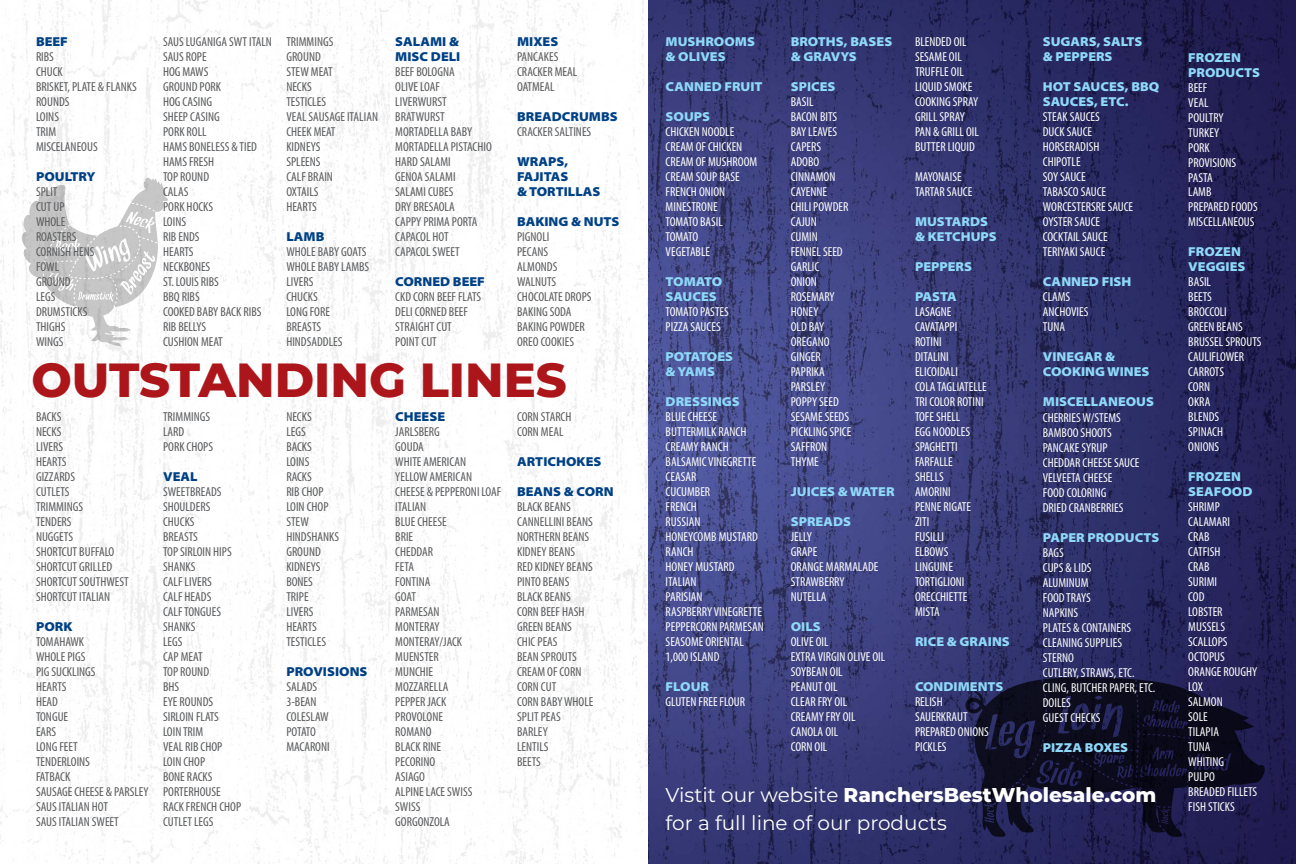
<style>
.page{position:relative;width:1296px;height:864px;background:#fff}
.page>*{position:absolute;margin:0;border:0;box-sizing:border-box;transform-origin:0 0}
.t1{font:800 47.9px "Montserrat";color:#ac161b}
.t2{font:20px/28px "Montserrat";color:#fff}
.t3{font:condensed 13px/15px "Myriad Pro";color:#58595b}
.t4{font:condensed 13px/15px "Myriad Pro";color:#fff}
.t5{font:900 semi-expanded 13px/15px "Myriad Pro";color:#8ed8f8}
.t6{font:900 semi-expanded 13px/15px "Myriad Pro";color:#004185}
.t7{font:900 semi-expanded 13px/15px "Myriad Pro";letter-spacing:-.02em;color:#8ed8f8}
.s1{font-weight:800}
</style>
<div class="page">
<img style="left:0;top:0;width:1296px;height:864px">
<svg style="left:22px;top:178px;width:147px;height:169px"></svg>
<svg style="left:965px;top:677px;width:300px;height:160px;background:#1f1e4b"></svg>
<svg style="left:982px;top:679px;width:249px;height:152px;background:#141331"></svg>
<p class="t6" style="left:36px;top:34px;width:33px">BEEF</p>
<p class="t3" style="left:36px;top:49px;width:102px">RIBS<br>CHUCK<br>BRISKET, PLATE &amp; FLANKS<br>ROUNDS<br>LOINS<br>TRIM<br>MISCELANEOUS</p>
<p class="t6" style="left:36px;top:169px;width:61px">POULTRY</p>
<p class="t3" style="left:36px;top:184px;width:60px">SPLIT<br>CUT UP<br>WHOLE<br>ROASTERS<br>CORNISH HENS<br>FOWL<br>GROUND<br>LEGS<br>DRUMSTICKS<br>THIGHS<br>WINGS</p>
<p class="t3" style="left:163px;top:34px;width:110px">SAUS LUGANIGA SWT ITALN<br>SAUS ROPE<br>HOG MAWS<br>GROUND PORK<br>HOG CASING<br>SHEEP CASING<br>PORK ROLL<br>HAMS BONELESS &amp; TIED<br>HAMS FRESH<br>TOP ROUND<br>CALAS<br>PORK HOCKS<br>LOINS<br>RIB ENDS<br>HEARTS<br>NECKBONES<br>ST. LOUIS RIBS<br>BBQ RIBS<br>COOKED BABY BACK RIBS<br>RIB BELLYS<br>CUSHION MEAT</p>
<p class="t3" style="left:286px;top:34px;width:93px">TRIMMINGS<br>GROUND<br>STEW MEAT<br>NECKS<br>TESTICLES<br>VEAL SAUSAGE ITALIAN<br>CHEEK MEAT<br>KIDNEYS<br>SPLEENS<br>CALF BRAIN<br>OXTAILS<br>HEARTS</p>
<p class="t6" style="left:286px;top:229px;width:40px">LAMB</p>
<p class="t3" style="left:286px;top:244px;width:84px">WHOLE BABY GOATS<br>WHOLE BABY LAMBS<br>LIVERS<br>CHUCKS<br>LONG FORE<br>BREASTS<br>HINDSADDLES</p>
<p class="t6" style="left:395px;top:34px;width:67px">SALAMI &amp;<br>MISC DELI</p>
<p class="t3" style="left:395px;top:64px;width:98px">BEEF BOLOGNA<br>OLIVE LOAF<br>LIVERWURST<br>BRATWURST<br>MORTADELLA BABY<br>MORTADELLA PISTACHIO<br>HARD SALAMI<br>GENOA SALAMI<br>SALAMI CUBES<br>DRY BRESAOLA<br>CAPPY PRIMA PORTA<br>CAPACOL HOT<br>CAPACOL SWEET</p>
<p class="t6" style="left:395px;top:274px;width:91px">CORNED BEEF</p>
<p class="t3" style="left:395px;top:290px;width:87px">CKD CORN BEEF FLATS<br>DELI CORNED BEEF<br>STRAIGHT CUT<br>POINT CUT</p>
<p class="t6" style="left:517px;top:34px;width:43px">MIXES</p>
<p class="t3" style="left:517px;top:50px;width:62px">PANCAKES<br>CRACKER MEAL<br>OATMEAL</p>
<p class="t6" style="left:517px;top:109px;width:102px">BREADCRUMBS</p>
<p class="t3" style="left:517px;top:125px;width:76px">CRACKER SALTINES</p>
<p class="t6" style="left:517px;top:154px;width:85px">WRAPS,<br>FAJITAS<br>&amp; TORTILLAS</p>
<p class="t6" style="left:517px;top:214px;width:104px">BAKING &amp; NUTS</p>
<p class="t3" style="left:517px;top:230px;width:76px">PIGNOLI<br>PECANS<br>ALMONDS<br>WALNUTS<br>CHOCOLATE DROPS<br>BAKING SODA<br>BAKING POWDER<br>OREO COOKIES</p>
<h1 class="t1" style="left:31px;top:345px;width:537px">OUTSTANDING LINES</h1>
<p class="t3" style="left:36px;top:409px;width:94px">BACKS<br>NECKS<br>LIVERS<br>HEARTS<br>GIZZARDS<br>CUTLETS<br>TRIMMINGS<br>TENDERS<br>NUGGETS<br>SHORTCUT BUFFALO<br>SHORTCUT GRILLED<br>SHORTCUT SOUTHWEST<br>SHORTCUT ITALIAN</p>
<p class="t6" style="left:36px;top:619px;width:38px">PORK</p>
<p class="t3" style="left:36px;top:634px;width:114px">TOMAHAWK<br>WHOLE PIGS<br>PIG SUCKLINGS<br>HEARTS<br>HEAD<br>TONGUE<br>EARS<br>LONG FEET<br>TENDERLOINS<br>FATBACK<br>SAUSAGE CHEESE &amp; PARSLEY<br>SAUS ITALIAN HOT<br>SAUS ITALIAN SWEET</p>
<p class="t3" style="left:163px;top:409px;width:52px">TRIMMINGS<br>LARD<br>PORK CHOPS</p>
<p class="t6" style="left:163px;top:469px;width:36px">VEAL</p>
<p class="t3" style="left:163px;top:484px;width:80px">SWEETBREADS<br>SHOULDERS<br>CHUCKS<br>BREASTS<br>TOP SIRLOIN HIPS<br>SHANKS<br>CALF LIVERS<br>CALF HEADS<br>CALF TONGUES<br>SHANKS<br>LEGS<br>CAP MEAT<br>TOP ROUND<br>BHS<br>EYE ROUNDS<br>SIRLOIN FLATS<br>LOIN TRIM<br>VEAL RIB CHOP<br>LOIN CHOP<br>BONE RACKS<br>PORTERHOUSE<br>RACK FRENCH CHOP<br>CUTLET LEGS</p>
<p class="t3" style="left:286px;top:409px;width:54px">NECKS<br>LEGS<br>BACKS<br>LOINS<br>RACKS<br>RIB CHOP<br>LOIN CHOP<br>STEW<br>HINDSHANKS<br>GROUND<br>KIDNEYS<br>BONES<br>TRIPE<br>LIVERS<br>HEARTS<br>TESTICLES</p>
<p class="t6" style="left:286px;top:664px;width:83px">PROVISIONS</p>
<p class="t3" style="left:286px;top:679px;width:45px">SALADS<br>3-BEAN<br>COLESLAW<br>POTATO<br>MACARONI</p>
<p class="t6" style="left:395px;top:409px;width:51px">CHEESE</p>
<p class="t3" style="left:395px;top:425px;width:107px">JARLSBERG<br>GOUDA<br>WHITE AMERICAN<br>YELLOW AMERICAN<br>CHEESE &amp; PEPPERONI LOAF<br>ITALIAN<br>BLUE CHEESE<br>BRIE<br>CHEDDAR<br>FETA<br>FONTINA<br>GOAT<br>PARMESAN<br>MONTERAY<br>MONTERAY/JACK<br>MUENSTER<br>MUNCHIE<br>MOZZARELLA<br>PEPPER JACK<br>PROVOLONE<br>ROMANO<br>BLACK RINE<br>PECORINO<br>ASIAGO<br>ALPINE LACE SWISS<br>SWISS<br>GORGONZOLA</p>
<p class="t3" style="left:517px;top:410px;width:56px">CORN STARCH<br>CORN MEAL</p>
<p class="t6" style="left:517px;top:454px;width:86px">ARTICHOKES</p>
<p class="t6" style="left:517px;top:484px;width:98px">BEANS &amp; CORN</p>
<p class="t3" style="left:517px;top:500px;width:78px">BLACK BEANS<br>CANNELLINI BEANS<br>NORTHERN BEANS<br>KIDNEY BEANS<br>RED KIDNEY BEANS<br>PINTO BEANS<br>BLACK BEANS<br>CORN BEEF HASH<br>GREEN BEANS<br>CHIC PEAS<br>BEAN SPROUTS<br>CREAM OF CORN<br>CORN CUT<br>CORN BABY WHOLE<br>SPLIT PEAS<br>BARLEY<br>LENTILS<br>BEETS</p>
<p class="t5" style="left:666px;top:34px;width:91px">MUSHROOMS &amp; OLIVES</p>
<p class="t5" style="left:666px;top:79px;width:98px">CANNED FRUIT</p>
<p class="t5" style="left:666px;top:109px;width:46px">SOUPS</p>
<p class="t4" style="left:666px;top:125px;width:93px">CHICKEN NOODLE<br>CREAM OF CHICKEN<br>CREAM OF MUSHROOM<br>CREAM SOUP BASE<br>FRENCH ONION<br>MINESTRONE<br>TOMATO BASIL<br>TOMATO<br>VEGETABLE</p>
<p class="t5" style="left:666px;top:274px;width:58px">TOMATO<br>SAUCES</p>
<p class="t4" style="left:666px;top:305px;width:65px">TOMATO PASTES<br>PIZZA SAUCES</p>
<p class="t7" style="left:666px;top:349px;width:69px">POTATOES &amp; YAMS</p>
<p class="t5" style="left:666px;top:394px;width:76px">DRESSINGS</p>
<p class="t4" style="left:666px;top:410px;width:100px">BLUE CHEESE<br>BUTTERMILK RANCH<br>CREAMY RANCH<br>BALSAMIC VINEGRETTE<br>CEASAR<br>CUCUMBER<br>FRENCH<br>RUSSIAN<br>HONEYCOMB MUSTARD<br>RANCH<br>HONEY MUSTARD<br>ITALIAN<br>PARISIAN<br>RASPBERRY VINEGRETTE<br>PEPPERCORN PARMESAN<br>SEASOME ORIENTAL<br>1,000 ISLAND</p>
<p class="t5" style="left:666px;top:680px;width:45px">FLOUR</p>
<p class="t4" style="left:666px;top:695px;width:81px">GLUTEN FREE FLOUR</p>
<p class="t5" style="left:791px;top:35px;width:103px">BROTHS, BASES &amp; GRAVYS</p>
<p class="t5" style="left:791px;top:80px;width:46px">SPICES</p>
<p class="t4" style="left:791px;top:95px;width:62px">BASIL<br>BACON BITS<br>BAY LEAVES<br>CAPERS<br>ADOBO<br>CINNAMON<br>CAYENNE<br>CHILI POWDER<br>CAJUN<br>CUMIN<br>FENNEL SEED<br>GARLIC<br>ONION<br>ROSEMARY<br>HONEY<br>OLD BAY<br>OREGANO<br>GINGER<br>PAPRIKA<br>PARSLEY<br>POPPY SEED<br>SESAME SEEDS<br>PICKLING SPICE<br>SAFFRON<br>THYME</p>
<p class="t5" style="left:791px;top:485px;width:105px">JUICES &amp; WATER</p>
<p class="t5" style="left:791px;top:515px;width:62px">SPREADS</p>
<p class="t4" style="left:791px;top:530px;width:89px">JELLY<br>GRAPE<br>ORANGE MARMALADE<br>STRAWBERRY<br>NUTELLA</p>
<p class="t5" style="left:791px;top:620px;width:32px">OILS</p>
<p class="t4" style="left:791px;top:635px;width:96px">OLIVE OIL<br>EXTRA VIRGIN OLIVE OIL<br>SOYBEAN OIL<br>PEANUT OIL<br>CLEAR FRY OIL<br>CREAMY FRY OIL<br>CANOLA OIL<br>CORN OIL</p>
<p class="t4" style="left:915px;top:35px;width:66px">BLENDED OIL<br>SESAME OIL<br>TRUFFLE OIL<br>LIQUID SMOKE<br>COOKING SPRAY<br>GRILL SPRAY<br>PAN &amp; GRILL OIL<br>BUTTER LIQUID</p>
<p class="t4" style="left:915px;top:170px;width:59px">MAYONAISE<br>TARTAR SAUCE</p>
<p class="t5" style="left:915px;top:215px;width:83px">MUSTARDS &amp; KETCHUPS</p>
<p class="t5" style="left:915px;top:260px;width:59px">PEPPERS</p>
<p class="t5" style="left:915px;top:290px;width:43px">PASTA</p>
<p class="t4" style="left:915px;top:305px;width:73px">LASAGNE<br>CAVATAPPI<br>ROTINI<br>DITALINI<br>ELICOIDALI<br>COLA TAGLIATELLE<br>TRI COLOR ROTINI<br>TOFE SHELL<br>EGG NOODLES<br>SPAGHETTI<br>FARFALLE<br>SHELLS<br>AMORINI<br>PENNE RIGATE<br>ZITI<br>FUSILLI<br>ELBOWS<br>LINGUINE<br>TORTIGLIONI<br>ORECCHIETTE<br>MISTA</p>
<p class="t5" style="left:915px;top:635px;width:96px">RICE &amp; GRAINS</p>
<p class="t5" style="left:915px;top:680px;width:90px">CONDIMENTS</p>
<p class="t4" style="left:915px;top:695px;width:75px">RELISH<br>SAUERKRAUT<br>PREPARED ONIONS<br>PICKLES</p>
<p class="t5" style="left:1043px;top:35px;width:101px">SUGARS, SALTS &amp; PEPPERS</p>
<p class="t5" style="left:1043px;top:80px;width:118px">HOT SAUCES, BBQ<br>SAUCES, ETC.</p>
<p class="t4" style="left:1043px;top:110px;width:92px">STEAK SAUCES<br>DUCK SAUCE<br>HORSERADISH<br>CHIPOTLE<br>SOY SAUCE<br>TABASCO SAUCE<br>WORCESTERSRE SAUCE<br>OYSTER SAUCE<br>COCKTAIL SAUCE<br>TERIYAKI SAUCE</p>
<p class="t5" style="left:1043px;top:275px;width:90px">CANNED FISH</p>
<p class="t4" style="left:1043px;top:290px;width:47px">CLAMS<br>ANCHOVIES<br>TUNA</p>
<p class="t5" style="left:1043px;top:350px;width:108px">VINEGAR &amp;<br>COOKING WINES</p>
<p class="t5" style="left:1043px;top:395px;width:113px">MISCELLANEOUS</p>
<p class="t4" style="left:1043px;top:410px;width:98px">CHERRIES W/STEMS<br>BAMBOO SHOOTS<br>PANCAKE SYRUP<br>CHEDDAR CHEESE SAUCE<br>VELVEETA CHEESE<br>FOOD COLORING<br>DRIED CRANBERRIES</p>
<p class="t5" style="left:1043px;top:530px;width:118px">PAPER PRODUCTS</p>
<p class="t4" style="left:1043px;top:545px;width:114px">BAGS<br>CUPS &amp; LIDS<br>ALUMINUM<br>FOOD TRAYS<br>NAPKINS<br>PLATES &amp; CONTAINERS<br>CLEANING SUPPLIES<br>STERNO<br>CUTLERY, STRAWS, ETC.<br>CLING, BUTCHER PAPER, ETC.<br>DOILES<br>GUEST CHECKS</p>
<p class="t5" style="left:1043px;top:740px;width:87px">PIZZA BOXES</p>
<h2 class="t2" style="left:666px;top:780px;width:492px">Vistit our website <span class="s1">RanchersBestWholesale.com </span>for a full line of our products</h2>
<p class="t5" style="left:1188px;top:50px;width:73px">FROZEN<br>PRODUCTS</p>
<p class="t4" style="left:1188px;top:80px;width:71px">BEEF<br>VEAL<br>POULTRY<br>TURKEY<br>PORK<br>PROVISIONS<br>PASTA<br>LAMB<br>PREPARED FOODS<br>MISCELLANEOUS</p>
<p class="t5" style="left:1188px;top:244px;width:59px">FROZEN<br>VEGGIES</p>
<p class="t4" style="left:1188px;top:274px;width:75px">BASIL<br>BEETS<br>BROCCOLI<br>GREEN BEANS<br>BRUSSEL SPROUTS<br>CAULIFLOWER<br>CARROTS<br>CORN<br>OKRA<br>BLENDS<br>SPINACH<br>ONIONS</p>
<p class="t5" style="left:1188px;top:469px;width:66px">FROZEN<br>SEAFOOD</p>
<p class="t4" style="left:1188px;top:499px;width:71px">SHRIMP<br>CALAMARI<br>CRAB<br>CATFISH<br>CRAB<br>SURIMI<br>COD<br>LOBSTER<br>MUSSELS<br>SCALLOPS<br>OCTOPUS<br>ORANGE ROUGHY<br>LOX<br>SALMON<br>SOLE<br>TILAPIA<br>TUNA<br>WHITING<br>PULPO<br>BREADED FILLETS<br>FISH STICKS</p>
</div>
